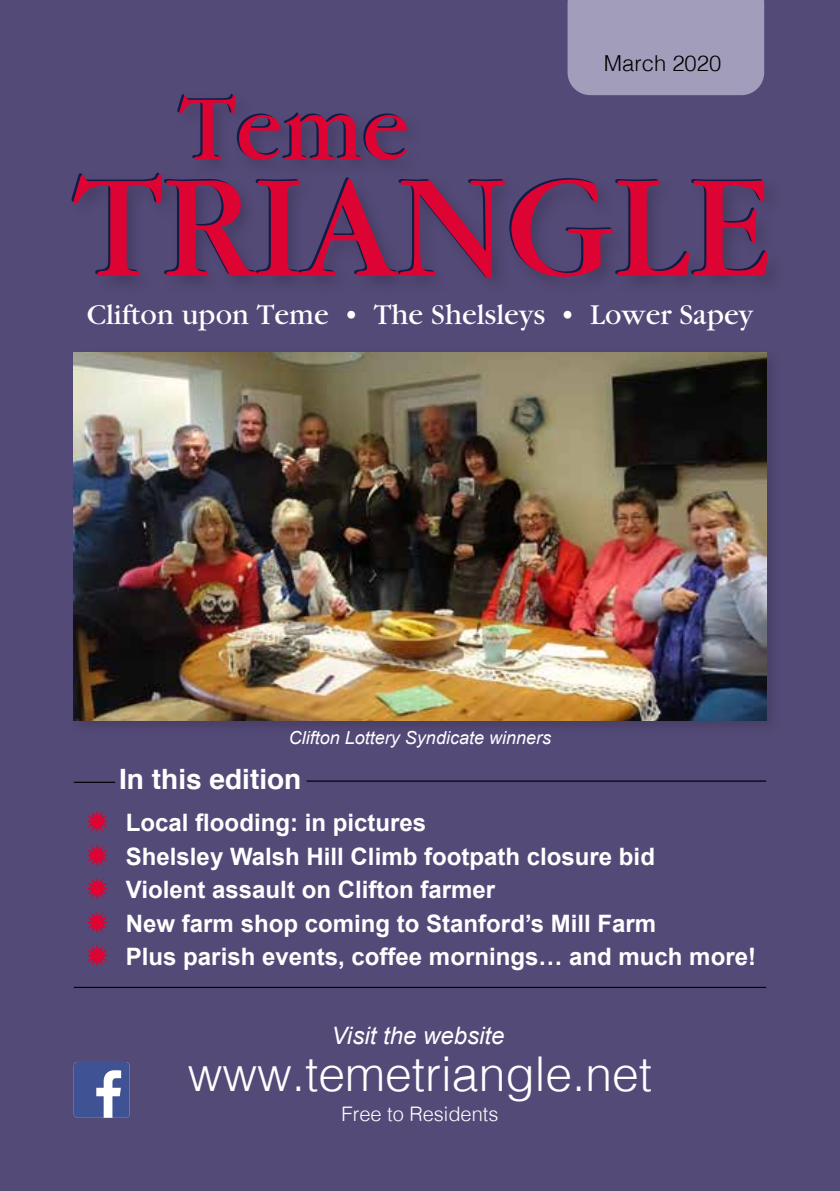
<style>
.page{position:relative;width:840px;height:1191px;background:#fff}
.page>*{position:absolute;margin:0;border:0;box-sizing:border-box;transform-origin:0 0}
.t1{font:152px "Garamond";color:#dd0332}
.t2{font:96px "Garamond";color:#dd0332}
.t3{font:300 48px "Helvetica";color:#fff}
.t4{font:30px "Garamond";color:#fff}
.t5{font:700 28px "Helvetica";color:#fff}
.t6{font:700 24px/33.6px "Arial";color:#fff}
.t7{font:italic 24px "Arial";color:#fff}
.t8{font:300 22px "Helvetica";color:#000}
.t9{font:300 20px "Helvetica";color:#fff}
.t10{font:italic 18px "Arial";color:#fff}
</style>
<div class="page">
<div style="left:0;top:0;width:839px;height:1191px;background:#544a78"></div>
<div style="left:68px;top:347px;width:714px;height:390px;background:#000;opacity:.15"></div>
<img style="left:74px;top:352px;width:691px;height:368px">
<div style="left:67px;top:89px;width:719px;height:209px;background:#000;opacity:.2"></div>
<div style="left:567px;top:0;width:196px;height:95px;background:#a39dbc"></div>
<svg style="left:74px;top:1062px;width:56px;height:55px;background:#6373a8"></svg>
<hr style="left:74px;top:986px;width:691px;height:2px;background:#000">
<hr style="left:306px;top:780px;width:459px;height:1px;background:#000">
<hr style="left:74px;top:781px;width:41px;height:2px;background:#000">
<p class="t8" style="left:603px;top:45px;width:119px">March 2020</p>
<h2 class="t2" style="left:179px;top:79px;width:232px">Teme</h2>
<h1 class="t1" style="left:74px;top:148px;width:696px">TRIANGLE</h1>
<p class="t4" style="left:87px;top:299px;width:667px">Clifton upon Teme • The Shelsleys • Lower Sapey</p>
<p class="t10" style="left:288px;top:725px;width:264px">Clifton Lottery Syndicate winners</p>
<p class="t5" style="left:119px;top:756px;width:184px">In this edition</p>
<p class="t6" style="left:126px;top:806px;width:631px">Local flooding: in pictures<br>Shelsley Walsh Hill Climb footpath closure bid<br>Violent assault on Clifton farmer<br>New farm shop coming to Stanford’s Mill Farm<br>Plus parish events, coffee mornings… and much more!</p>
<p class="t7" style="left:331px;top:1019px;width:174px">Visit the website</p>
<h3 class="t3" style="left:187px;top:1033px;width:466px">www.temetriangle.net</h3>
<p class="t9" style="left:341px;top:1096px;width:158px">Free to Residents</p>
</div>
